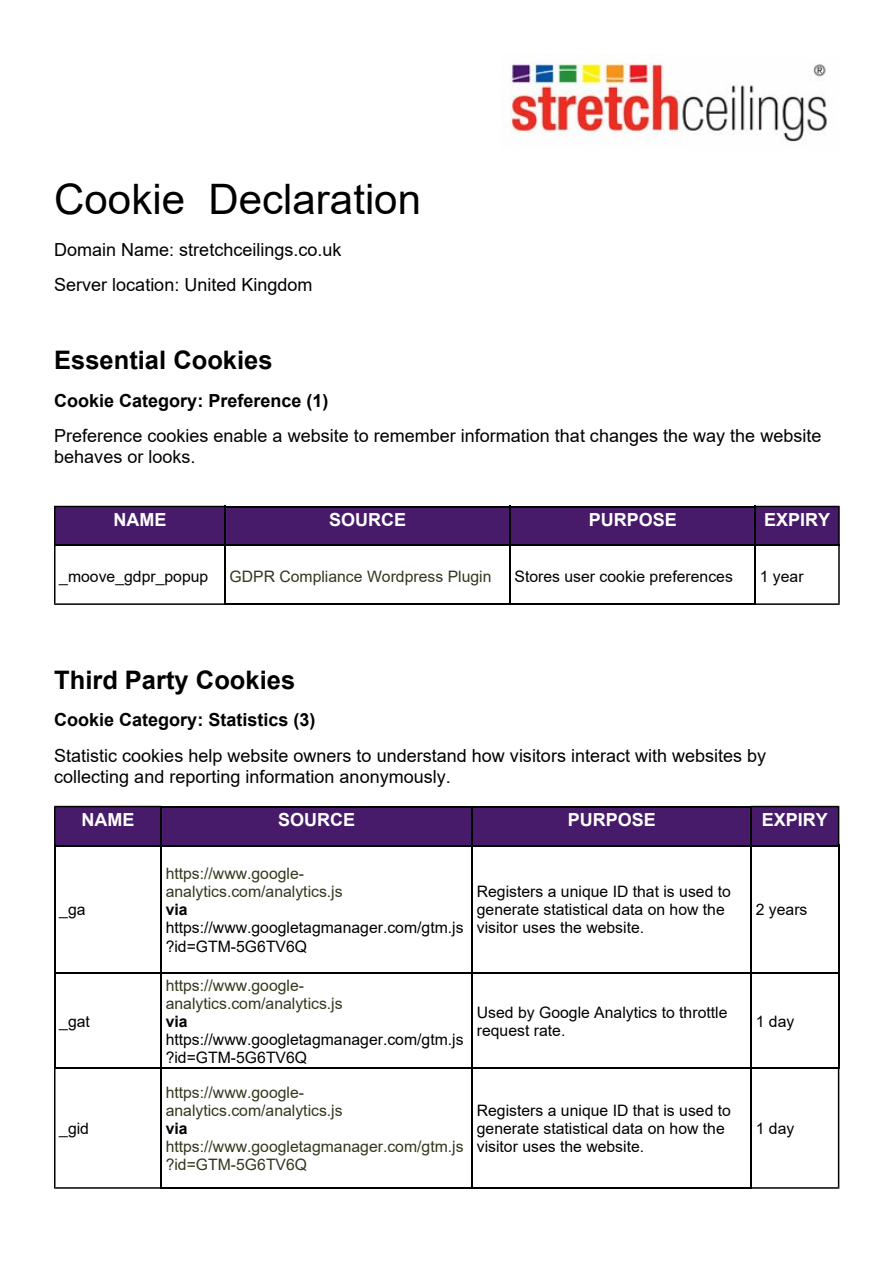
<style>
.page{position:relative;width:893px;height:1263px;background:#fff}
.page>*{position:absolute;margin:0;border:0;box-sizing:border-box;transform-origin:0 0}
.t1{font:42px "Arial";color:#000}
.t2{font:700 25.5px "Arial";color:#000}
.t3{font:18px/20.7px "Arial";color:#000}
.t4{font:700 18px "Arial";color:#000}
.t5{font:700 18px "Arial";color:#fff}
.t6{font:15.75px/18px "Arial";color:#000}
.t7{font:15.75px/18px "Arial";color:#32381d}
.t8{font:700 15.75px "Arial";color:#000}
</style>
<div class="page">
<img style="left:510px;top:54px;width:317px;height:88px">
<div style="left:161px;top:806px;width:311px;height:39px;background:#471b69"></div>
<div style="left:472px;top:806px;width:279px;height:39px;background:#471b69"></div>
<hr style="left:160px;top:806px;width:313px;height:1px;background:#000">
<hr style="left:472px;top:806px;width:280px;height:1px;background:#000">
<hr style="left:160px;top:845px;width:313px;height:1px;background:#000">
<hr style="left:472px;top:845px;width:280px;height:1px;background:#000">
<hr style="left:54px;top:973px;width:108px;height:1px;background:#000">
<hr style="left:160px;top:973px;width:313px;height:1px;background:#000">
<hr style="left:472px;top:973px;width:280px;height:1px;background:#000">
<hr style="left:750px;top:973px;width:89px;height:1px;background:#000">
<hr style="left:160px;top:1067px;width:313px;height:2px;background:#000">
<hr style="left:472px;top:1067px;width:280px;height:2px;background:#000">
<hr style="left:160px;top:1187px;width:313px;height:2px;background:#000">
<hr style="left:472px;top:1187px;width:280px;height:2px;background:#000">
<svg style="left:54px;top:806px;width:106px;height:40px;background:#411961"></svg>
<hr style="left:54px;top:845px;width:2px;height:129px;background:#000">
<hr style="left:54px;top:973px;width:2px;height:96px;background:#000">
<svg style="left:54px;top:1067px;width:106px;height:122px"></svg>
<hr style="left:160px;top:806px;width:2px;height:40px;background:#000">
<hr style="left:160px;top:845px;width:2px;height:129px;background:#000">
<hr style="left:160px;top:973px;width:2px;height:96px;background:#000">
<hr style="left:160px;top:1067px;width:2px;height:122px;background:#000">
<hr style="left:472px;top:806px;width:1px;height:40px;background:#000">
<hr style="left:472px;top:845px;width:1px;height:129px;background:#000">
<hr style="left:472px;top:973px;width:1px;height:96px;background:#000">
<hr style="left:472px;top:1067px;width:1px;height:122px;background:#000">
<hr style="left:750px;top:845px;width:2px;height:129px;background:#000">
<hr style="left:750px;top:973px;width:2px;height:96px;background:#000">
<svg style="left:750px;top:806px;width:89px;height:40px;background:#40185f"></svg>
<hr style="left:838px;top:845px;width:1px;height:129px;background:#000">
<hr style="left:838px;top:973px;width:1px;height:96px;background:#000">
<svg style="left:750px;top:1067px;width:89px;height:122px"></svg>
<div style="left:225px;top:506px;width:285px;height:39px;background:#471b69"></div>
<div style="left:510px;top:506px;width:245px;height:39px;background:#471b69"></div>
<hr style="left:224px;top:506px;width:287px;height:1px;background:#000">
<hr style="left:509px;top:506px;width:247px;height:1px;background:#000">
<hr style="left:224px;top:545px;width:287px;height:1px;background:#000">
<hr style="left:509px;top:545px;width:247px;height:1px;background:#000">
<hr style="left:224px;top:603px;width:287px;height:2px;background:#000">
<hr style="left:509px;top:603px;width:247px;height:2px;background:#000">
<svg style="left:54px;top:506px;width:170px;height:99px"></svg>
<hr style="left:224px;top:506px;width:2px;height:40px;background:#000">
<hr style="left:224px;top:545px;width:2px;height:60px;background:#000">
<hr style="left:509px;top:506px;width:2px;height:40px;background:#000">
<hr style="left:509px;top:545px;width:2px;height:60px;background:#000">
<svg style="left:754px;top:506px;width:86px;height:99px"></svg>
<h1 class="t1" style="left:54px;top:184px;width:368px">Cookie Declaration</h1>
<p class="t3" style="left:54px;top:233px;width:289px;line-height:35.7px">Domain Name: stretchceilings.co.uk<br>Server location: United Kingdom</p>
<h2 class="t2" style="left:54px;top:351px;width:220px">Essential Cookies</h2>
<p class="t4" style="left:54px;top:394px;width:276px">Cookie Category: Preference (1)</p>
<p class="t3" style="left:54px;top:427px;width:769px">Preference cookies enable a website to remember information that changes the way the website behaves or looks.</p>
<p class="t5" style="left:113px;top:513px;width:54px">NAME</p>
<p class="t5" style="left:329px;top:513px;width:79px">SOURCE</p>
<p class="t5" style="left:589px;top:513px;width:90px">PURPOSE</p>
<p class="t5" style="left:764px;top:513px;width:68px">EXPIRY</p>
<p class="t6" style="left:59px;top:569px;width:151px">_moove_gdpr_popup</p>
<p class="t7" style="left:229px;top:569px;width:263px">GDPR Compliance Wordpress Plugin</p>
<p class="t6" style="left:515px;top:569px;width:220px">Stores user cookie preferences</p>
<p class="t6" style="left:760px;top:569px;width:45px">1 year</p>
<h2 class="t2" style="left:54px;top:670px;width:242px">Third Party Cookies</h2>
<p class="t4" style="left:54px;top:713px;width:263px">Cookie Category: Statistics (3)</p>
<p class="t3" style="left:54px;top:747px;width:714px">Statistic cookies help website owners to understand how visitors interact with websites by collecting and reporting information anonymously.</p>
<p class="t5" style="left:81px;top:813px;width:54px">NAME</p>
<p class="t5" style="left:278px;top:813px;width:79px">SOURCE</p>
<p class="t5" style="left:568px;top:813px;width:90px">PURPOSE</p>
<p class="t5" style="left:762px;top:813px;width:68px">EXPIRY</p>
<p class="t6" style="left:59px;top:902px;width:28px">_ga</p>
<p class="t6" style="left:59px;top:1014px;width:32px">_gat</p>
<p class="t6" style="left:59px;top:1121px;width:31px">_gid</p>
<p class="t7" style="left:166px;top:866px;width:178px">https://www.google&shy;analytics.com/analytics.js</p>
<p class="t8" style="left:166px;top:904px;width:23px">via</p>
<p class="t6" style="left:166px;top:920px;width:299px">https://www.googletagmanager.com/gtm.js ?id=GTM-5G6TV6Q</p>
<p class="t7" style="left:166px;top:977px;width:178px">https://www.google&shy;analytics.com/analytics.js</p>
<p class="t8" style="left:166px;top:1015px;width:23px">via</p>
<p class="t6" style="left:166px;top:1032px;width:299px">https://www.googletagmanager.com/gtm.js ?id=GTM-5G6TV6Q</p>
<p class="t7" style="left:166px;top:1085px;width:178px">https://www.google&shy;analytics.com/analytics.js</p>
<p class="t8" style="left:166px;top:1122px;width:23px">via</p>
<p class="t7" style="left:166px;top:1139px;width:299px">https://www.googletagmanager.com/gtm.js ?id=GTM-5G6TV6Q</p>
<p class="t6" style="left:477px;top:884px;width:256px">Registers a unique ID that is used to generate statistical data on how the visitor uses the website.</p>
<p class="t6" style="left:756px;top:902px;width:53px">2 years</p>
<p class="t6" style="left:477px;top:1005px;width:252px">Used by Google Analytics to throttle request rate.</p>
<p class="t6" style="left:756px;top:1014px;width:40px">1 day</p>
<p class="t6" style="left:477px;top:1103px;width:256px">Registers a unique ID that is used to generate statistical data on how the visitor uses the website.</p>
<p class="t6" style="left:756px;top:1121px;width:40px">1 day</p>
</div>
